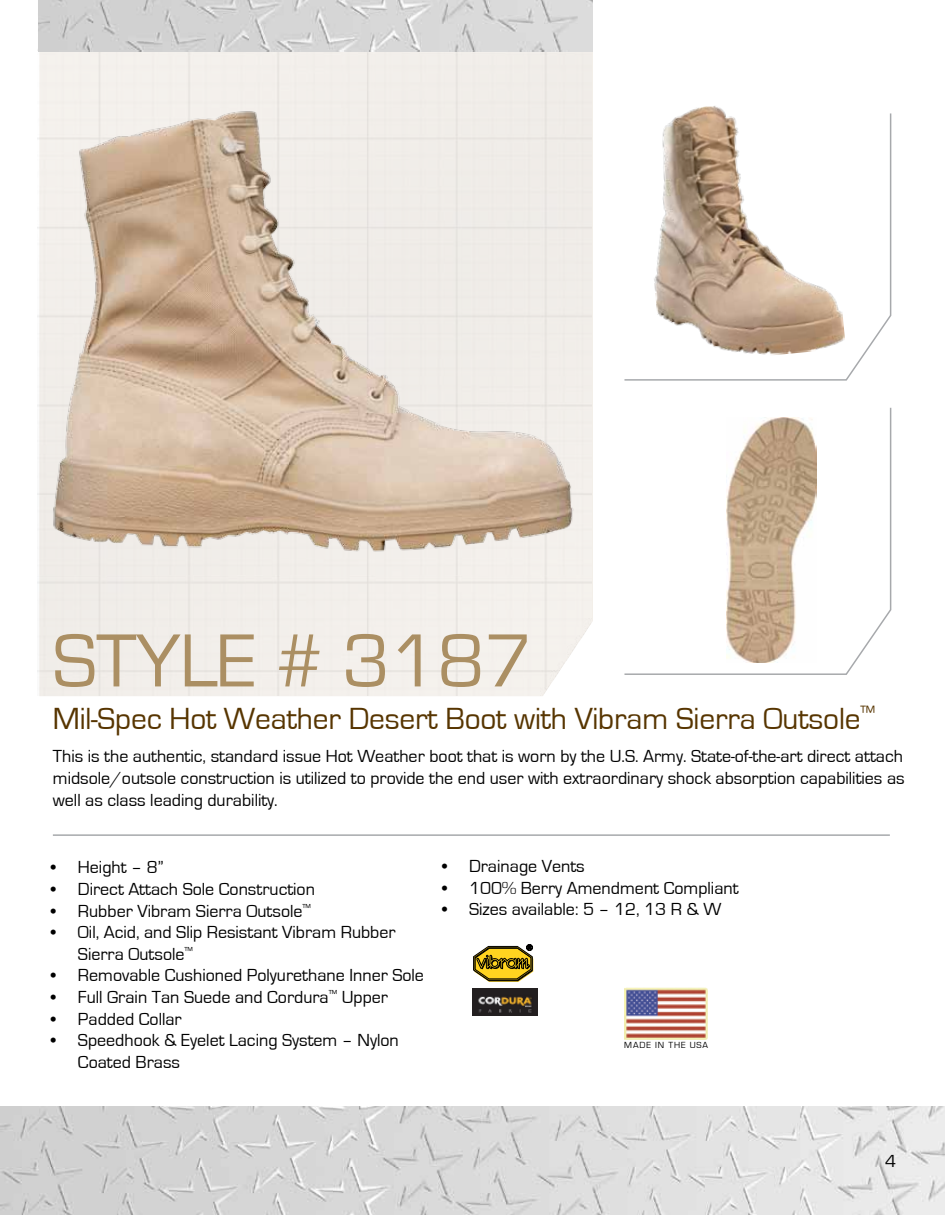
<style>
.page{position:relative;width:945px;height:1215px;background:#fff}
.page>*{position:absolute;margin:0;border:0;box-sizing:border-box;transform-origin:0 0}
.t1{font:78px "Eurostile";letter-spacing:-.005em;color:#ab8f63}
.t2{font:31.5px "Eurostile";letter-spacing:-.005em;color:#573501}
.t3{font:18px/21.6px "Eurostile";color:#000}
.t4{font:9.15px "Eurostile";letter-spacing:.1em;color:#000}
</style>
<div class="page">
<img style="left:0;top:1107px;width:945px;height:108px">
<svg style="left:19px;top:1132px;width:66px;height:65px;background:#cecece"></svg>
<img style="left:624px;top:987px;width:83px;height:52px">
<img style="left:39px;top:0;width:554px;height:52px">
<hr style="left:53px;top:834px;width:837px;height:2px;background:#a7a9ac">
<svg style="left:771px;top:113px;width:121px;height:268px"></svg>
<svg style="left:624px;top:407px;width:268px;height:268px"></svg>
<img style="left:727px;top:417px;width:89px;height:246px">
<img style="left:472px;top:989px;width:66px;height:26px">
<svg style="left:473px;top:944px;width:60px;height:38px"></svg>
<img style="left:771px;top:113px;width:75px;height:253px">
<img style="left:37px;top:69px;width:734px;height:554px">
<h1 class="t1" style="left:53px;top:619px;width:482px">STYLE # 3187</h1>
<h2 class="t2" style="left:53px;top:702px;width:824px">Mil-Spec Hot Weather Desert Boot with Vibram Sierra Outsole<sup>™</sup></h2>
<p class="t3" style="left:53px;top:746px;width:853px;text-align:justify">This is the authentic, standard issue Hot Weather boot that is worn by the U.S. Army. State-of-the-art direct attach midsole/outsole construction is utilized to provide the end user with extraordinary shock absorption capabilities as well as class leading durability.</p>
<p class="t3" style="left:51px;top:857px;width:114px">• Height – 8”</p>
<p class="t3" style="left:51px;top:879px;width:266px">• Direct Attach Sole Construction</p>
<p class="t3" style="left:51px;top:900px;width:262px">• Rubber Vibram Sierra Outsole<sup>™</sup></p>
<p class="t3" style="left:78px;top:922px;width:319px;text-indent:-27px">• Oil, Acid, and Slip Resistant Vibram Rubber<br>Sierra Outsole<sup>™</sup></p>
<p class="t3" style="left:51px;top:965px;width:375px">• Removable Cushioned Polyurethane Inner Sole</p>
<p class="t3" style="left:51px;top:987px;width:339px">• Full Grain Tan Suede and Cordura<sup>™</sup> Upper</p>
<p class="t3" style="left:51px;top:1008px;width:132px">• Padded Collar</p>
<p class="t3" style="left:78px;top:1030px;width:322px;text-indent:-27px">• Speedhook &amp; Eyelet Lacing System – Nylon<br>Coated Brass</p>
<p class="t3" style="left:442px;top:856px;width:144px">• Drainage Vents</p>
<p class="t3" style="left:442px;top:877px;width:298px">• 100% Berry Amendment Compliant</p>
<p class="t3" style="left:442px;top:899px;width:281px">• Sizes available: 5 – 12, 13 R &amp; W</p>
<p class="t4" style="left:624px;top:1041px;width:85px">MADE IN THE USA</p>
<p class="t3" style="left:885px;top:1153px;width:16px">43</p>
</div>
